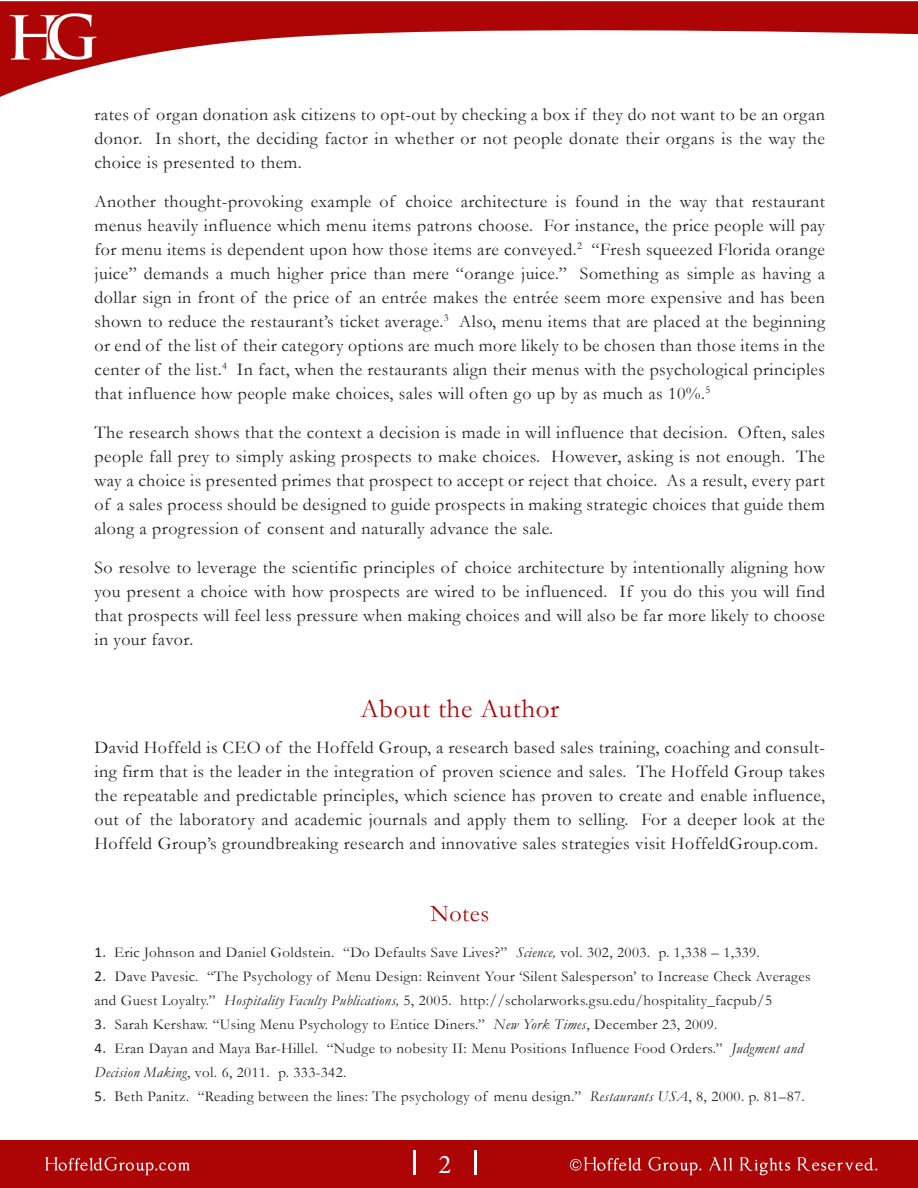
<style>
.page{position:relative;width:918px;height:1188px;background:#fff}
.page>*{position:absolute;margin:0;border:0;box-sizing:border-box;transform-origin:0 0}
.t1{font:27px "Garamond";letter-spacing:.025em;color:#ac0505}
.t2{font:27px "Minion Pro";color:#fff}
.t3{font:24px "Garamond";letter-spacing:.025em;color:#ab0505}
.t4{font:18px/24px "Garamond";letter-spacing:.025em;color:#231f20;text-align:justify}
.Endnote_text{font:15px/24px "Garamond";letter-spacing:.025em;color:#231f20}
.s1{font-family:"Calibri"}
.s2{font-style:italic}
</style>
<div class="page">
<div style="left:0;top:1141px;width:918px;height:47px;background:#ad0505"></div>
<img style="left:584px;top:1157px;width:137px;height:14px">
<img style="left:475px;top:1151px;width:2px;height:23px">
<img style="left:414px;top:1151px;width:2px;height:23px">
<img style="left:45px;top:1157px;width:72px;height:14px">
<img style="left:0;top:1px;width:918px;height:96px">
<p class="t4" style="left:94px;top:102px;width:732px">rates of organ donation ask citizens to opt-out by checking a box if they do not want to be an organ donor. In short, the deciding factor in whether or not people donate their organs is the way the choice is presented to them.</p>
<p class="t4" style="left:94px;top:189px;width:732px">Another thought-provoking example of choice architecture is found in the way that restaurant menus heavily influence which menu items patrons choose. For instance, the price people will pay for menu items is dependent upon how those items are conveyed.<sup>2</sup> “Fresh squeezed Florida orange juice” demands a much higher price than mere “orange juice.” Something as simple as having a dollar sign in front of the price of an entrée makes the entrée seem more expensive and has been shown to reduce the restaurant’s ticket average.<sup>3</sup> Also, menu items that are placed at the beginning or end of the list of their category options are much more likely to be chosen than those items in the center of the list.<sup>4</sup> In fact, when the restaurants align their menus with the psychological principles that influence how people make choices, sales will often go up by as much as 10%.<sup>5</sup></p>
<p class="t4" style="left:94px;top:420px;width:732px">The research shows that the context a decision is made in will influence that decision. Often, sales people fall prey to simply asking prospects to make choices. However, asking is not enough. The way a choice is presented primes that prospect to accept or reject that choice. As a result, every part of a sales process should be designed to guide prospects in making strategic choices that guide them along a progression of consent and naturally advance the sale.</p>
<p class="t4" style="left:94px;top:555px;width:732px">So resolve to leverage the scientific principles of choice architecture by intentionally aligning how you present a choice with how prospects are wired to be influenced. If you do this you will find that prospects will feel less pressure when making choices and will also be far more likely to choose in your favor.</p>
<p class="t1" style="left:360px;top:690px;width:200px">About the Author</p>
<p class="t4" style="left:94px;top:735px;width:732px">David Hoffeld is CEO of the Hoffeld Group, a research based sales training, coaching and consult&shy;ing firm that is the leader in the integration of proven science and sales. The Hoffeld Group takes the repeatable and predictable principles, which science has proven to create and enable influence, out of the laboratory and academic journals and apply them to selling. For a deeper look at the Hoffeld Group’s groundbreaking research and innovative sales strategies visit HoffeldGroup.com.</p>
<p class="t3" style="left:430px;top:897px;width:60px">Notes</p>
<p class="Endnote_text" style="left:94px;top:940px;width:667px"><span class="s1">1.</span> Eric Johnson and Daniel Goldstein. “Do Defaults Save Lives?” <span class="s2">Science,</span> vol. 302, 2003. p. 1,338 – 1,339.</p>
<p class="Endnote_text" style="left:94px;top:964px;width:718px"><span class="s1">2.</span> Dave Pavesic. “The Psychology of Menu Design: Reinvent Your ‘Silent Salesperson’ to Increase Check Averages and Guest Loyalty.” <span class="s2">Hospitality Faculty Publications,</span> 5, 2005. http://scholarworks.gsu.edu/hospitality_facpub/5</p>
<p class="Endnote_text" style="left:94px;top:1012px;width:625px"><span class="s1">3.</span> Sarah Kershaw. “Using Menu Psychology to Entice Diners.” <span class="s2">New York Times</span>, December 23, 2009.</p>
<p class="Endnote_text" style="left:94px;top:1036px;width:710px"><span class="s1">4.</span> Eran Dayan and Maya Bar-Hillel. “Nudge to nobesity II: Menu Positions Influence Food Orders.” <span class="s2">Judgment and<br>Decision Making</span>, vol. 6, 2011. p. 333-342.</p>
<p class="Endnote_text" style="left:94px;top:1084px;width:712px"><span class="s1">5.</span> Beth Panitz. “Reading between the lines: The psychology of menu design.” <span class="s2">Restaurants USA</span>, 8, 2000. p. 81–87.</p>
<p class="t2" style="left:438px;top:1146px;width:14px">2</p>
</div>
